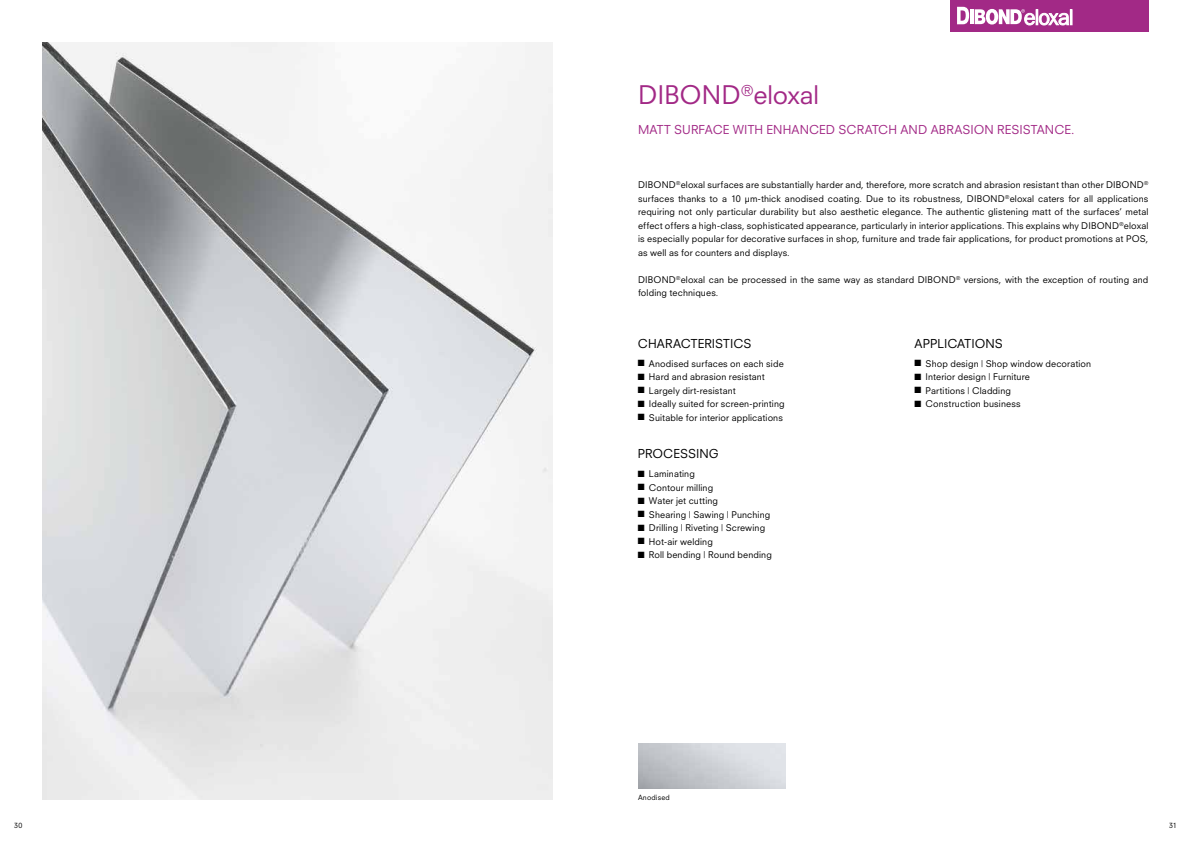
<style>
.page{position:relative;width:1191px;height:842px;background:#fff}
.page>*{position:absolute;margin:0;border:0;box-sizing:border-box;transform-origin:0 0}
.t1{font:25px "Neuzeit SLT Std";letter-spacing:-.005em;color:#a22986}
.t2{font:12px "Neuzeit SLT Std";letter-spacing:.01em;color:#a22986}
.t3{font:12px "Neuzeit SLT Std";letter-spacing:.005em;color:#000}
.t4{font:9px/13.5px "Neuzeit SLT Std";letter-spacing:.015em;color:#000;text-align:justify}
.t5{font:7px "Neuzeit SLT Std";letter-spacing:.025em;color:#000}
</style>
<div class="page">
<img style="left:43px;top:43px;width:510px;height:756px">
<div style="left:950px;top:0;width:198px;height:31px;background:#a22986"></div>
<svg style="left:957px;top:7px;width:115px;height:18px"></svg>
<h1 class="t1" style="left:638px;top:79px;width:183px">DIBOND<sup>®</sup>eloxal</h1>
<h2 class="t2" style="left:638px;top:122px;width:438px">MATT SURFACE WITH ENHANCED SCRATCH AND ABRASION RESISTANCE.</h2>
<p class="t4" style="left:638px;top:178px;width:512px">DIBOND<sup>®</sup>eloxal surfaces are substantially harder and, therefore, more scratch and abrasion resistant than other DIBOND<sup>® </sup>surfaces thanks to a 10 μm-thick anodised coating. Due to its robustness, DIBOND<sup>®</sup>eloxal caters for all applications requiring not only particular durability but also aesthetic elegance. The authentic glistening matt of the surfaces’ metal effect offers a high-class, sophisticated appearance, particularly in interior applications. This explains why DIBOND<sup>®</sup>eloxal is especially popular for decorative surfaces in shop, furniture and trade fair applications, for product promotions at POS, as well as for counters and displays.</p>
<p class="t4" style="left:638px;top:273px;width:512px">DIBOND<sup>®</sup>eloxal can be processed in the same way as standard DIBOND<sup>®</sup> versions, with the exception of routing and folding techniques.</p>
<h2 class="t3" style="left:638px;top:336px;width:115px">CHARACTERISTICS</h2>
<p class="t4" style="left:638px;top:357px;width:147px">■ Anodised surfaces on each side</p>
<p class="t4" style="left:638px;top:370px;width:129px">■ Hard and abrasion resistant</p>
<p class="t4" style="left:638px;top:384px;width:99px">■ Largely dirt-resistant</p>
<p class="t4" style="left:638px;top:397px;width:148px">■ Ideally suited for screen-printing</p>
<p class="t4" style="left:638px;top:411px;width:146px">■ Suitable for interior applications</p>
<h2 class="t3" style="left:638px;top:446px;width:82px">PROCESSING</h2>
<p class="t4" style="left:638px;top:467px;width:58px">■ Laminating</p>
<p class="t4" style="left:638px;top:481px;width:77px">■ Contour milling</p>
<p class="t4" style="left:638px;top:494px;width:82px">■ Water jet cutting</p>
<p class="t4" style="left:638px;top:508px;width:134px">■ Shearing | Sawing | Punching</p>
<p class="t4" style="left:638px;top:521px;width:129px">■ Drilling | Riveting | Screwing</p>
<p class="t4" style="left:638px;top:535px;width:76px">■ Hot-air welding</p>
<p class="t4" style="left:638px;top:548px;width:135px">■ Roll bending | Round bending</p>
<p class="t5" style="left:638px;top:793px;width:33px">Anodised</p>
<h2 class="t3" style="left:914px;top:336px;width:90px">APPLICATIONS</h2>
<p class="t4" style="left:914px;top:357px;width:178px">■ Shop design | Shop window decoration</p>
<p class="t4" style="left:914px;top:370px;width:117px">■ Interior design | Furniture</p>
<p class="t4" style="left:914px;top:384px;width:98px">■ Partitions | Cladding</p>
<p class="t4" style="left:914px;top:397px;width:108px">■ Construction business</p>
<p class="t5" style="left:14px;top:821px;width:10px">30</p>
<p class="t5" style="left:1169px;top:821px;width:9px">31</p>
</div>
